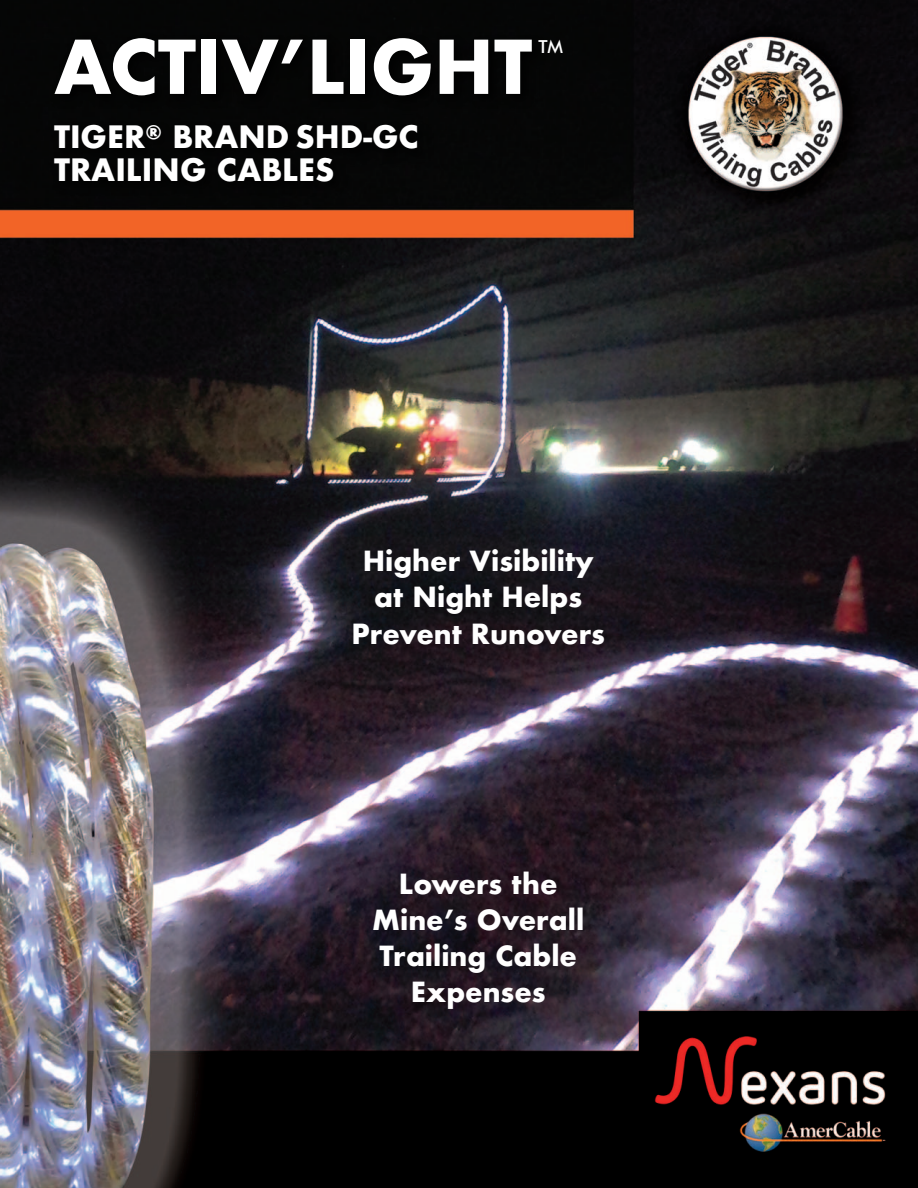
<style>
.page{position:relative;width:918px;height:1188px;background:#fff}
.page>*{position:absolute;margin:0;border:0;box-sizing:border-box;transform-origin:0 0}
.t1{font:700 72px "Futura";color:#fff}
.t2{font:700 30px "Futura";color:#fff}
.t3{font:700 27px/36px "Futura";color:#fff;text-align:center}
.t4{font:500 18px "Futura BT";color:#fff}
</style>
<div class="page">
<img style="left:0;top:0;width:918px;height:1188px">
<img style="left:39px;top:18px;width:778px;height:391px">
<p class="t1" style="left:54px;top:34px;width:480px">ACTIV’LIGHT</p>
<p class="t2" style="left:54px;top:123px;width:366px">TIGER<sup>®</sup> BRAND SHD-GC</p>
<p class="t2" style="left:54px;top:156px;width:282px">TRAILING CABLES</p>
<p class="t4" style="left:538px;top:39px;width:26px">TM</p>
<p class="t3" style="left:352px;top:546px;width:255px">Higher Visibility at Night Helps<br>Prevent Runovers</p>
<p class="t3" style="left:372px;top:868px;width:214px">Lowers the<br>Mine’s Overall<br>Trailing Cable<br>Expenses</p>
</div>
